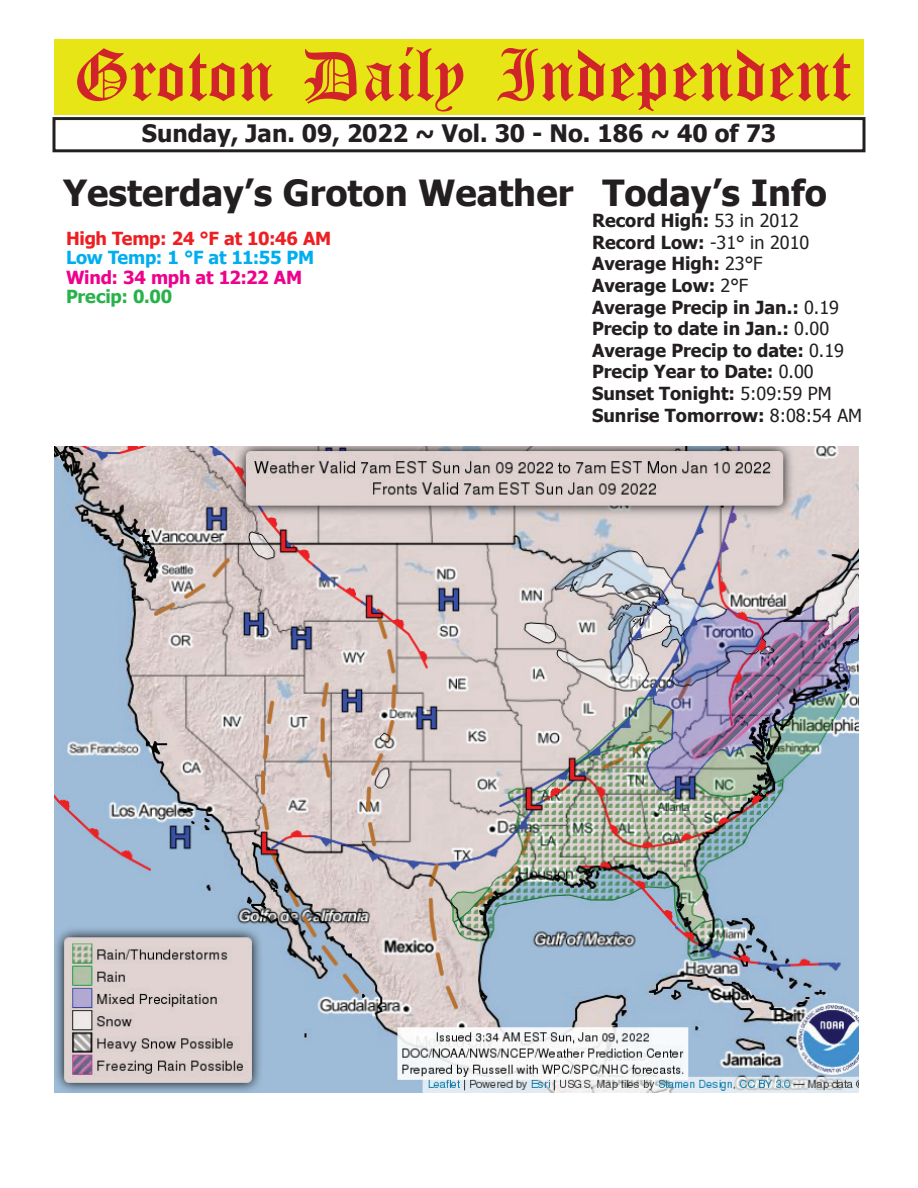
<style>
.page{position:relative;width:918px;height:1188px;background:#fff}
.page>*{position:absolute;margin:0;border:0;box-sizing:border-box;transform-origin:0 0}
.t1{font:54px "Old English Five";color:#d1232a}
.t2{font:700 36px "Tahoma";color:#231f20}
.t3{font:700 24px "Tahoma";color:#231f20}
.t4{font:700 18px/21.6px "Tahoma";color:#231f20}
.t5{font:700 18px "Tahoma";letter-spacing:-.015em;color:#ee1f23}
.t6{font:700 18px "Tahoma";letter-spacing:-.02em;color:#00aeef}
.t7{font:700 18px "Tahoma";letter-spacing:-.015em;color:#ed028c}
.t8{font:700 18px "Tahoma";color:#28b24b}
.s1{font-weight:400}
</style>
<div class="page">
<div style="left:52px;top:117px;width:814px;height:35px;border:3px solid #231f20"></div>
<div style="left:54px;top:40px;width:810px;height:75px;background:#e7e515"></div>
<img style="left:54px;top:446px;width:804px;height:646px">
<h1 class="t1" style="left:73px;top:50px;width:779px">Groton Daily Independent</h1>
<h3 class="t3" style="left:142px;top:116px;width:636px">Sunday, Jan. 09, 2022 ~ Vol. 30 - No. 186 ~ 40 of 73</h3>
<h2 class="t2" style="left:63px;top:167px;width:512px">Yesterday’s Groton Weather</h2>
<p class="t5" style="left:66px;top:225px;width:267px">High Temp: 24 °F at 10:46 AM</p>
<p class="t6" style="left:66px;top:245px;width:250px">Low Temp: 1 °F at 11:55 PM</p>
<p class="t7" style="left:66px;top:264px;width:238px">Wind: 34 mph at 12:22 AM</p>
<p class="t8" style="left:66px;top:284px;width:108px">Precip: 0.00</p>
<h2 class="t2" style="left:603px;top:167px;width:226px">Today’s Info</h2>
<p class="t4" style="left:592px;top:209px;width:272px">Record High: <span class="s1">53 in 2012<br></span>Record Low: <span class="s1">-31° in 2010<br></span>Average High: <span class="s1">23°F<br></span>Average Low: <span class="s1">2°F<br></span>Average Precip in Jan.: <span class="s1">0.19<br></span>Precip to date in Jan.: <span class="s1">0.00<br></span>Average Precip to date: <span class="s1">0.19<br></span>Precip Year to Date: <span class="s1">0.00<br></span>Sunset Tonight: <span class="s1">5:09:59 PM<br></span>Sunrise Tomorrow: <span class="s1">8:08:54 AM</span></p>
</div>
